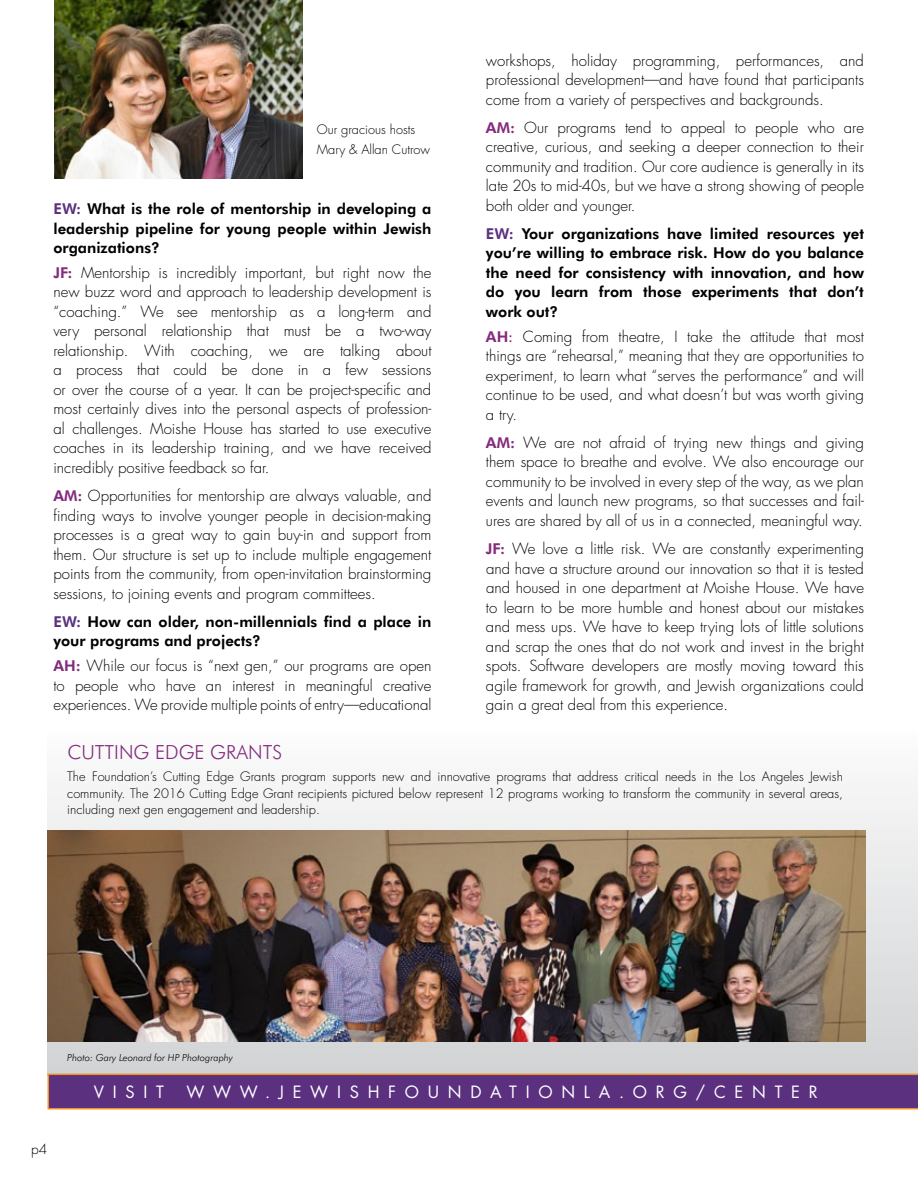
<style>
.page{position:relative;width:918px;height:1188px;background:#fff}
.page>*{position:absolute;margin:0;border:0;box-sizing:border-box;transform-origin:0 0}
.t1{font:19.5px "Futura Light ORB";color:#832b7c}
.t2{font:16.5px "Futura";letter-spacing:.53em;color:#fff}
.t3{font:300 15px/19.5px "Futura";color:#000;text-align:justify}
.t4{font:15px/19.5px "Futura Bold ORB";color:#000;text-align:justify}
.t5{font:300 13.5px "Futura";color:#000}
.t6{font:300 12.75px/16.5px "Futura";color:#000;text-align:justify}
.t7{font:9.75px "Futura Light Ital ORB";color:#000}
.s1{color:#5a307f}
.s2{font-family:"Futura Bold ORB";font-weight:400;color:#832b7c}
.s3{font-family:"Futura Med ORB";font-weight:400;color:#832b7c}
</style>
<div class="page">
<div style="left:48px;top:725px;width:870px;height:351px;background:linear-gradient(to bottom,#fcfdfe,#d1d2d2)"></div>
<svg style="left:48px;top:1074px;width:870px;height:35px;background:#623579"></svg>
<img style="left:48px;top:831px;width:817px;height:211px">
<img style="left:54px;top:0;width:248px;height:178px">
<p class="t6" style="left:317px;top:120px;width:115px;line-height:19.5px">Our gracious hosts<br>Mary &amp; Allan Cutrow</p>
<p class="t4" style="left:53px;top:199px;width:379px"><span class="s1">EW:</span> What is the role of mentorship in developing a leadership pipeline for young people within Jewish organizations?</p>
<p class="t3" style="left:53px;top:263px;width:380px"><span class="s2">JF:</span> Mentorship is incredibly important, but right now the new buzz word and approach to leadership development is “coaching.” We see mentorship as a long-term and very personal relationship that must be a two-way relationship. With coaching, we are talking about a process that could be done in a few sessions or over the course of a year. I t can be project-specific and most certainly dives into the personal aspects of profession&shy;al challenges. Moishe House has started to use executive coaches in its leadership training, and we have received incredibly positive feedback so far.</p>
<p class="t3" style="left:53px;top:486px;width:380px"><span class="s2">AM:</span> Opportunities for mentorship are always valuable, and finding ways to involve younger people in decision-making processes is a great way to gain buy-in and support from them. Our structure is set up to include multiple engagement points from the community, from open-invitation brainstorming sessions, to joining events and program committees.</p>
<p class="t4" style="left:53px;top:612px;width:379px"><span class="s1">EW:</span> How can older, non-millennials find a place in your programs and projects?</p>
<p class="t3" style="left:53px;top:656px;width:379px"><span class="s2">AH:</span> While our focus is “next gen,” our programs are open to people who have an interest in meaningful creative experiences. We provide multiple points of entry—educational</p>
<h1 class="t1" style="left:68px;top:740px;width:216px">CUTTING EDGE GRANTS</h1>
<p class="t3" style="left:486px;top:51px;width:380px">workshops, holiday programming, performances, and professional development—and have found that participants come from a variety of perspectives and backgrounds.</p>
<p class="t3" style="left:486px;top:118px;width:380px"><span class="s2">AM:</span> Our programs tend to appeal to people who are creative, curious, and seeking a deeper connection to their community and tradition. Our core audience is generally in its late 20s to mid-40s, but we have a strong showing of people both older and younger.</p>
<p class="t4" style="left:486px;top:224px;width:380px"><span class="s1">EW:</span> Your organizations have limited resources yet you’re willing to embrace risk. How do you balance the need for consistency with innovation, and how do you learn from those experiments that don’t work out?</p>
<p class="t3" style="left:486px;top:327px;width:380px"><span class="s2">AH</span><span class="s3">:</span> Coming from theatre, I take the attitude that most things are “rehearsal,” meaning that they are opportunities to experiment, to learn what “serves the performance” and will continue to be used, and what doesn’t but was worth giving a try.</p>
<p class="t3" style="left:486px;top:433px;width:379px"><span class="s2">AM:</span> We are not afraid of trying new things and giving them space to breathe and evolve. We also encourage our community to be involved in every step of the way, as we plan events and launch new programs, so that successes and fail&shy;ures are shared by all of us in a connected, meaningful way.</p>
<p class="t3" style="left:486px;top:539px;width:380px"><span class="s2">JF:</span> We love a little risk. We are constantly experimenting and have a structure around our innovation so that it is tested and housed in one department at Moishe House. We have to learn to be more humble and honest about our mistakes and mess ups. We have to keep trying lots of little solutions and scrap the ones that do not work and invest in the bright spots. Software developers are mostly moving toward this agile framework for growth, and Jewish organizations could gain a great deal from this experience.</p>
<p class="t6" style="left:67px;top:769px;width:777px">The Foundation’s Cutting Edge Grants program supports new and innovative programs that address critical needs in the Los Angeles Jewish community. The 2016 Cutting Edge Grant recipients pictured below represent 12 programs working to transform the community in several areas, including next gen engagement and leadership.</p>
<p class="t7" style="left:67px;top:1051px;width:167px">Photo: Gary Leonard for HP Photography</p>
<p class="t5" style="left:31px;top:1141px;width:17px">p4</p>
<p class="t2" style="left:94px;top:1080px;width:61px">VI SIT</p>
<p class="t2" style="left:186px;top:1080px;width:25px">WWW</p>
<p class="t2" style="left:265px;top:1080px;width:31px">. JEWI</p>
<p class="t2" style="left:350px;top:1080px;width:441px">SH FOUNDATI ONLA.OR G/CE NTER</p>
</div>
